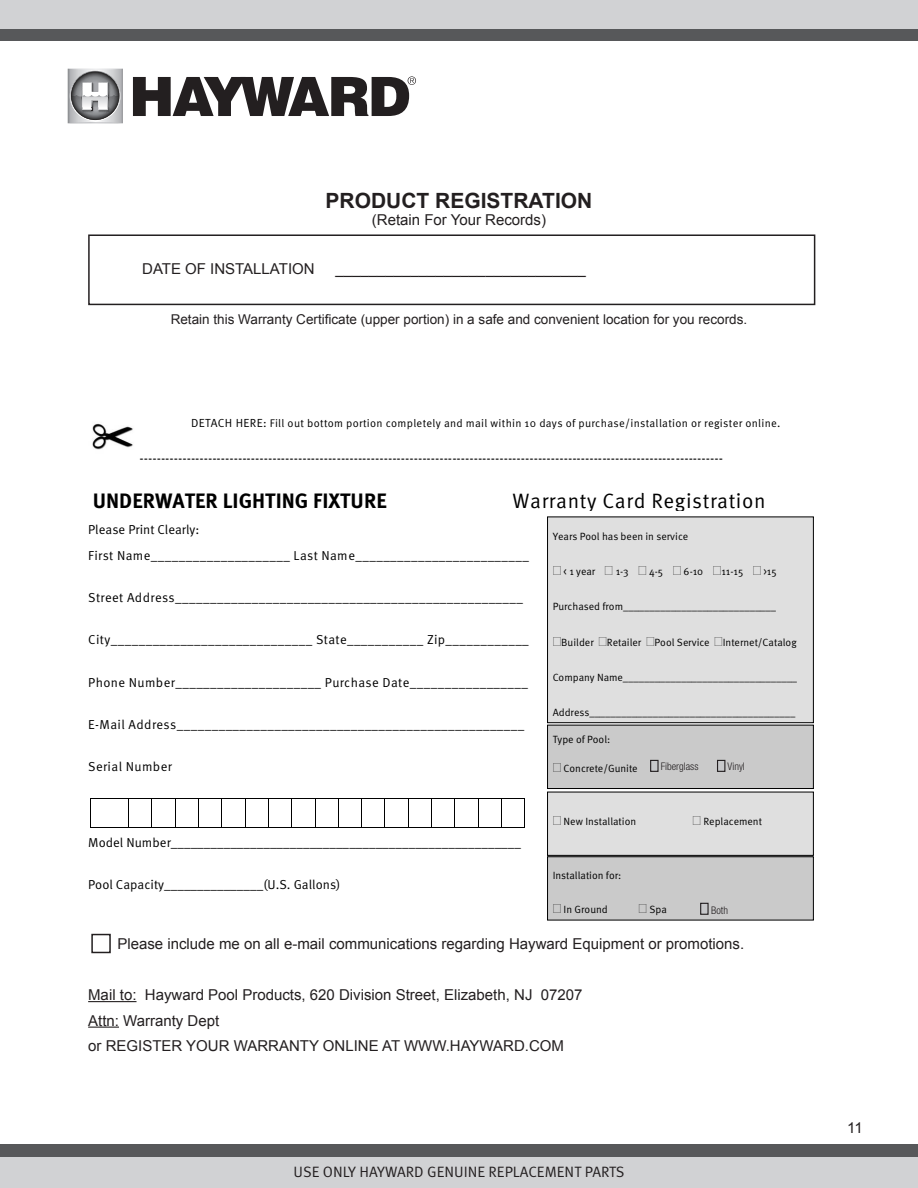
<style>
.page{position:relative;width:918px;height:1188px;background:#fff}
.page>*{position:absolute;margin:0;border:0;box-sizing:border-box;transform-origin:0 0}
.t1{font:700 21px "Arial";color:#231f20}
.t2{font:700 20.85px "Meta OT";color:#000}
.t3{font:20.85px "Meta OT Norm";letter-spacing:.03em;color:#000}
.t4{font:15px "Arial";color:#231f20}
.t5{font:15px "Meta OT Norm";color:#231f20}
.t6{font:14.4px "Meta OT Norm";color:#000}
.t7{font:13.5px "Arial";color:#231f20}
.t8{font:13.05px/25.8px "Meta OT Norm";letter-spacing:.025em;color:#000}
.t9{font:13.05px "Meta OT Norm";color:#000}
.t10{font:11.1px "Meta OT Norm";letter-spacing:.025em;color:#000}
.t11{font:10.5px "Meta OT Norm";color:#000}
.t12{font:300 condensed 10.5px "Helvetica Neue LT Std";color:#231f20}
.s1{font-size:11.7px}
</style>
<div class="page">
<div style="left:0;top:1157px;width:918px;height:31px;background:#d1d2d4"></div>
<div style="left:0;top:1145px;width:918px;height:12px;background:#57585a"></div>
<div style="left:0;top:0;width:918px;height:30px;background:#d1d2d4"></div>
<div style="left:0;top:30px;width:918px;height:11px;background:#57585a"></div>
<svg style="left:133px;top:76px;width:283px;height:40px"></svg>
<img style="left:67px;top:68px;width:56px;height:56px">
<img style="left:68px;top:71px;width:55px;height:50px">
<img style="left:70px;top:71px;width:51px;height:50px">
<img style="left:72px;top:119px;width:47px;height:1px">
<img style="left:72px;top:72px;width:47px;height:1px">
<img style="left:73px;top:118px;width:45px;height:1px">
<img style="left:73px;top:73px;width:45px;height:1px">
<img style="left:117px;top:74px;width:1px;height:44px">
<img style="left:73px;top:74px;width:1px;height:44px">
<img style="left:74px;top:117px;width:43px;height:1px">
<img style="left:74px;top:74px;width:43px;height:1px">
<img style="left:116px;top:75px;width:1px;height:42px">
<img style="left:74px;top:75px;width:1px;height:42px">
<img style="left:75px;top:116px;width:41px;height:1px">
<img style="left:75px;top:75px;width:41px;height:1px">
<img style="left:76px;top:115px;width:39px;height:1px">
<img style="left:76px;top:76px;width:39px;height:1px">
<img style="left:77px;top:114px;width:37px;height:1px">
<img style="left:77px;top:77px;width:37px;height:1px">
<img style="left:78px;top:78px;width:35px;height:1px">
<img style="left:78px;top:79px;width:35px;height:35px">
<img style="left:78px;top:79px;width:34px;height:1px">
<img style="left:79px;top:112px;width:32px;height:1px">
<img style="left:79px;top:80px;width:32px;height:1px">
<img style="left:80px;top:111px;width:30px;height:1px">
<img style="left:80px;top:81px;width:30px;height:1px">
<svg style="left:71px;top:82px;width:48px;height:29px"></svg>
<svg style="left:68px;top:121px;width:55px;height:2px"></svg>
<svg style="left:68px;top:69px;width:55px;height:2px"></svg>
<hr style="left:91px;top:798px;width:37px;height:1px;background:#000">
<svg style="left:90px;top:798px;width:1px;height:30px"></svg>
<hr style="left:91px;top:827px;width:37px;height:1px;background:#000">
<svg style="left:128px;top:798px;width:397px;height:30px"></svg>
<img style="left:92px;top:423px;width:41px;height:27px">
<div style="left:548px;top:517px;width:265px;height:206px;background:#dfdfdf"></div>
<div style="left:547px;top:516px;width:267px;height:207px;border:1px solid #000"></div>
<div style="left:548px;top:725px;width:265px;height:64px;background:#cacaca"></div>
<div style="left:547px;top:725px;width:267px;height:64px;border:1px solid #000"></div>
<div style="left:548px;top:792px;width:265px;height:63px;background:#dfdfdf"></div>
<div style="left:547px;top:792px;width:267px;height:64px;border:1px solid #000"></div>
<div style="left:548px;top:857px;width:265px;height:63px;background:#cacaca"></div>
<div style="left:547px;top:856px;width:267px;height:65px;border:1px solid #000"></div>
<hr style="left:88px;top:1001px;width:49px;height:1px;background:#231f20">
<hr style="left:88px;top:1027px;width:31px;height:1px;background:#231f20">
<div style="left:91px;top:934px;width:20px;height:19px;border:2px solid #231f20"></div>
<div style="left:88px;top:234px;width:727px;height:71px;border:2px solid #231f20"></div>
<div style="left:700px;top:903px;width:9px;height:12px;border:1px solid #231f20"></div>
<div style="left:650px;top:760px;width:9px;height:12px;border:1px solid #231f20"></div>
<div style="left:717px;top:760px;width:8px;height:12px;border:1px solid #231f20"></div>
<svg style="left:553px;top:791px;width:8px;height:3px"></svg>
<p class="t1" style="left:326px;top:187px;width:268px">PRODUCT REGISTRATION</p>
<p class="t4" style="left:372px;top:210px;width:176px">(Retain For Your Records)</p>
<p class="t4" style="left:142px;top:259px;width:174px">DATE OF INSTALLATION</p>
<p class="t4" style="left:336px;top:259px;width:252px">______________________________</p>
<p class="t7" style="left:171px;top:310px;width:578px">Retain this Warranty Certificate (upper portion) in a safe and convenient location for you records.</p>
<p class="t10" style="left:191px;top:417px;width:591px"><span class="s1">DETACH HERE:</span> Fill out bottom portion completely and mail within 10 days of purchase/installation or register online<span class="s1">.</span></p>
<p class="t6" style="left:139px;top:450px;width:585px">----------------------------------------------------------------------------------------------------------------------------------------</p>
<p class="t2" style="left:93px;top:488px;width:386px">UNDERWATER LIGHTING FIXTURE HOUSING</p>
<p class="t3" style="left:513px;top:489px;width:255px">Warranty Card Registration</p>
<p class="t11" style="left:553px;top:530px;width:137px">Years Pool has been in service</p>
<p class="t11" style="left:564px;top:566px;width:33px">&lt; 1 year</p>
<p class="t11" style="left:616px;top:566px;width:15px">1-3</p>
<p class="t11" style="left:649px;top:566px;width:16px">4-5</p>
<p class="t11" style="left:684px;top:566px;width:21px">6-10</p>
<p class="t11" style="left:721px;top:566px;width:23px">11-15</p>
<p class="t11" style="left:764px;top:566px;width:15px">&gt;15</p>
<p class="t11" style="left:553px;top:601px;width:225px">Purchased from_____________________________</p>
<p class="t11" style="left:561px;top:636px;width:34px">Builder</p>
<p class="t11" style="left:607px;top:636px;width:36px">Retailer</p>
<p class="t11" style="left:655px;top:636px;width:144px">Pool Service Internet/Catalog</p>
<p class="t11" style="left:553px;top:671px;width:246px">Company Name_________________________________</p>
<p class="t11" style="left:553px;top:706px;width:244px">Address_______________________________________</p>
<p class="t11" style="left:553px;top:733px;width:59px">Type of Pool:</p>
<p class="t11" style="left:564px;top:762px;width:76px">Concrete/Gunite</p>
<p class="t8" style="left:88px;top:517px;width:442px">Please Print Clearly:<br>First Name____________________ Last Name_________________________</p>
<p class="t8" style="left:88px;top:585px;width:436px">Street Address__________________________________________________</p>
<p class="t8" style="left:88px;top:627px;width:442px">City_____________________________ State___________ Zip____________</p>
<p class="t8" style="left:88px;top:669px;width:441px">Phone Number_____________________ Purchase Date_________________</p>
<p class="t8" style="left:88px;top:712px;width:438px">E-Mail Address__________________________________________________</p>
<p class="t8" style="left:88px;top:754px;width:85px">Serial Number</p>
<p class="t12" style="left:661px;top:761px;width:39px">Fiberglass</p>
<p class="t12" style="left:728px;top:761px;width:19px">Vinyl</p>
<p class="t11" style="left:564px;top:816px;width:74px">New Installation</p>
<p class="t11" style="left:704px;top:816px;width:60px">Replacement</p>
<p class="t9" style="left:88px;top:835px;width:434px">Model Number_____________________________________________________</p>
<p class="t9" style="left:88px;top:877px;width:254px">Pool Capacity_______________(U.S. Gallons)</p>
<p class="t11" style="left:553px;top:869px;width:70px">Installation for:</p>
<p class="t11" style="left:564px;top:903px;width:46px">In Ground</p>
<p class="t11" style="left:650px;top:903px;width:19px">Spa</p>
<p class="t4" style="left:117px;top:934px;width:628px">Please include me on all e-mail communications regarding Hayward Equipment or promotions.</p>
<p class="t4" style="left:88px;top:985px;width:496px">Mail to: Hayward Pool Products, 620 Division Street, Elizabeth, NJ 07207</p>
<p class="t4" style="left:88px;top:1010px;width:133px">Attn: Warranty Dept</p>
<p class="t4" style="left:88px;top:1036px;width:477px">or REGISTER YOUR WARRANTY ONLINE AT WWW.HAYWARD.COM</p>
<p class="t12" style="left:711px;top:904px;width:18px">Both</p>
<p class="t5" style="left:294px;top:1163px;width:332px">USE ONLY HAYWARD GENUINE REPLACEMENT PARTS</p>
<p class="t4" style="left:847px;top:1118px;width:17px">11</p>
</div>
